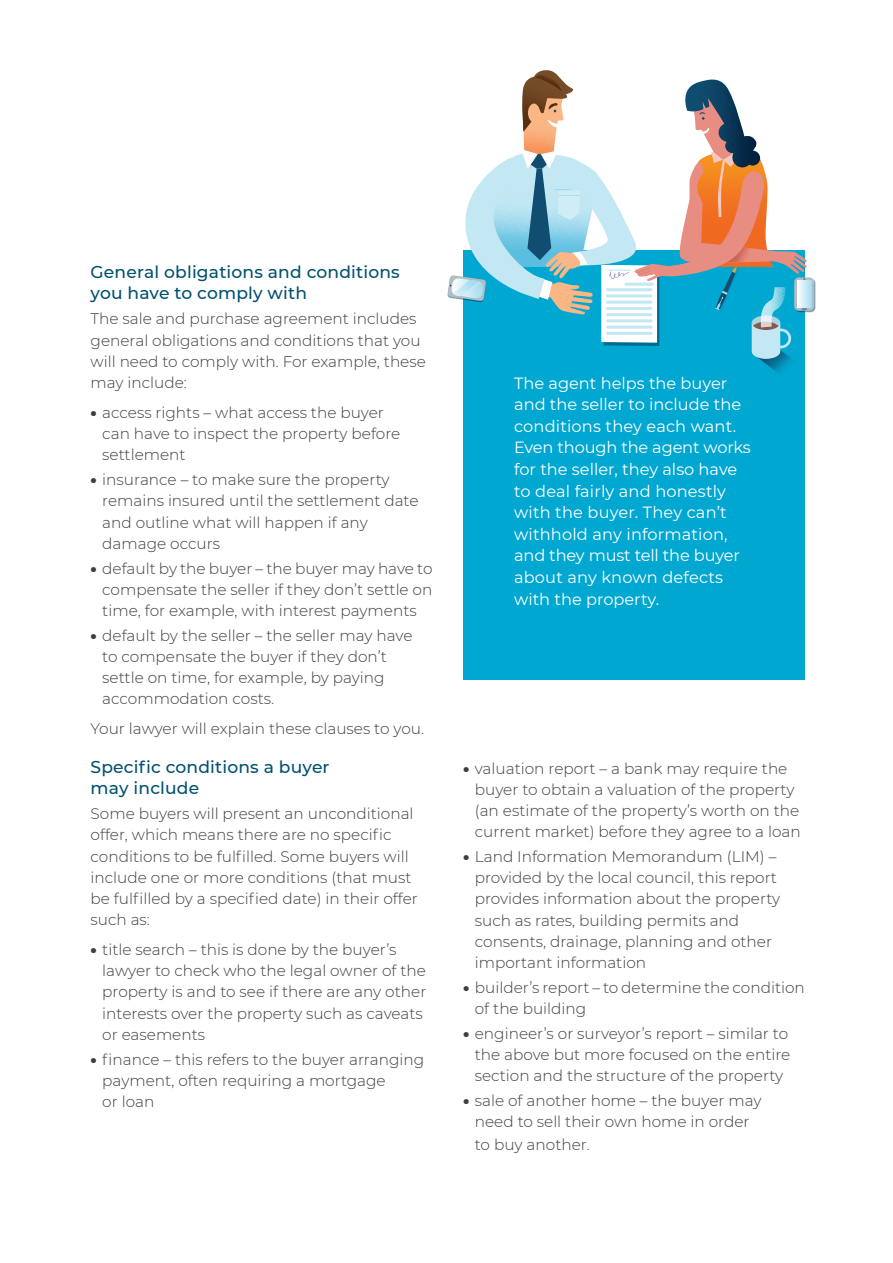
<style>
.page{position:relative;width:893px;height:1263px;background:#fff}
.page>*{position:absolute;margin:0;border:0;box-sizing:border-box;transform-origin:0 0}
.t1{font:500 17.1px/21.6px "Montserrat";letter-spacing:.01em;color:#015070}
.t2{font:16.2px/21.6px "Montserrat";color:#fff}
.t3{font:300 15.3px/21.1px "Montserrat";color:#3e3e3f}
.s1{font-weight:900}
</style>
<div class="page">
<div style="left:463px;top:250px;width:342px;height:430px;background:#00a7d1"></div>
<div style="left:795px;top:279px;width:20px;height:33px;background:#87a5b7;border-radius:5px"></div>
<svg style="left:794px;top:277px;width:20px;height:34px"></svg>
<div style="left:797px;top:281px;width:14px;height:26px;background:#b7e3f3"></div>
<svg style="left:448px;top:70px;width:359px;height:303px"></svg>
<p class="t1" style="left:91px;top:260px;width:311px">General obligations and conditions you have to comply with</p>
<p class="t3" style="left:91px;top:308px;width:337px">The sale and purchase agreement includes general obligations and conditions that you will need to comply with. For example, these may include:</p>
<p class="t3" style="left:102px;top:401px;width:300px;text-indent:-12px"><span class="s1">•</span> access rights – what access the buyer can have to inspect the property before settlement</p>
<p class="t3" style="left:102px;top:469px;width:318px;text-indent:-12px"><span class="s1">•</span> insurance – to make sure the property remains insured until the settlement date and outline what will happen if any damage occurs</p>
<p class="t3" style="left:102px;top:557px;width:332px;text-align:justify;text-indent:-12px"><span class="s1">•</span> default by the buyer – the buyer may have to compensate the seller if they don’t settle on time, for example, with interest payments</p>
<p class="t3" style="left:102px;top:624px;width:312px;text-indent:-12px"><span class="s1">•</span> default by the seller – the seller may have to compensate the buyer if they don’t settle on time, for example, by paying accommodation costs.</p>
<p class="t3" style="left:91px;top:718px;width:335px">Your lawyer will explain these clauses to you.</p>
<p class="t1" style="left:91px;top:755px;width:241px">Specific conditions a buyer may include</p>
<p class="t3" style="left:91px;top:803px;width:329px">Some buyers will present an unconditional offer, which means there are no specific conditions to be fulfilled. Some buyers will include one or more conditions (that must be fulfilled by a specified date) in their offer such as:</p>
<p class="t3" style="left:102px;top:938px;width:326px;text-indent:-12px"><span class="s1">•</span> title search – this is done by the buyer’s lawyer to check who the legal owner of the property is and to see if there are any other interests over the property such as caveats or easements</p>
<p class="t3" style="left:102px;top:1048px;width:323px;text-indent:-12px"><span class="s1">•</span> finance – this refers to the buyer arranging payment, often requiring a mortgage<br>or loan</p>
<p class="t2" style="left:514px;top:371px;width:238px">The agent helps the buyer and the seller to include the conditions they each want.<br>Even though the agent works for the seller, they also have to deal fairly and honestly with the buyer. They can’t withhold any information, and they must tell the buyer about any known defects with the property.</p>
<p class="t3" style="left:475px;top:757px;width:327px;text-indent:-12px"><span class="s1">•</span> valuation report – a bank may require the buyer to obtain a valuation of the property (an estimate of the property’s worth on the current market) before they agree to a loan</p>
<p class="t3" style="left:475px;top:846px;width:307px;text-indent:-12px"><span class="s1">•</span> Land Information Memorandum (LIM) – provided by the local council, this report provides information about the property such as rates, building permits and consents, drainage, planning and other important information</p>
<p class="t3" style="left:475px;top:976px;width:332px;text-indent:-12px"><span class="s1">•</span> builder’s report – to determine the condition of the building</p>
<p class="t3" style="left:475px;top:1022px;width:317px;text-indent:-12px"><span class="s1">•</span> engineer’s or surveyor’s report – similar to the above but more focused on the entire section and the structure of the property</p>
<p class="t3" style="left:475px;top:1089px;width:288px;line-height:21.9px;text-indent:-12px"><span class="s1">•</span> sale of another home – the buyer may need to sell their own home in order to buy another.</p>
</div>
